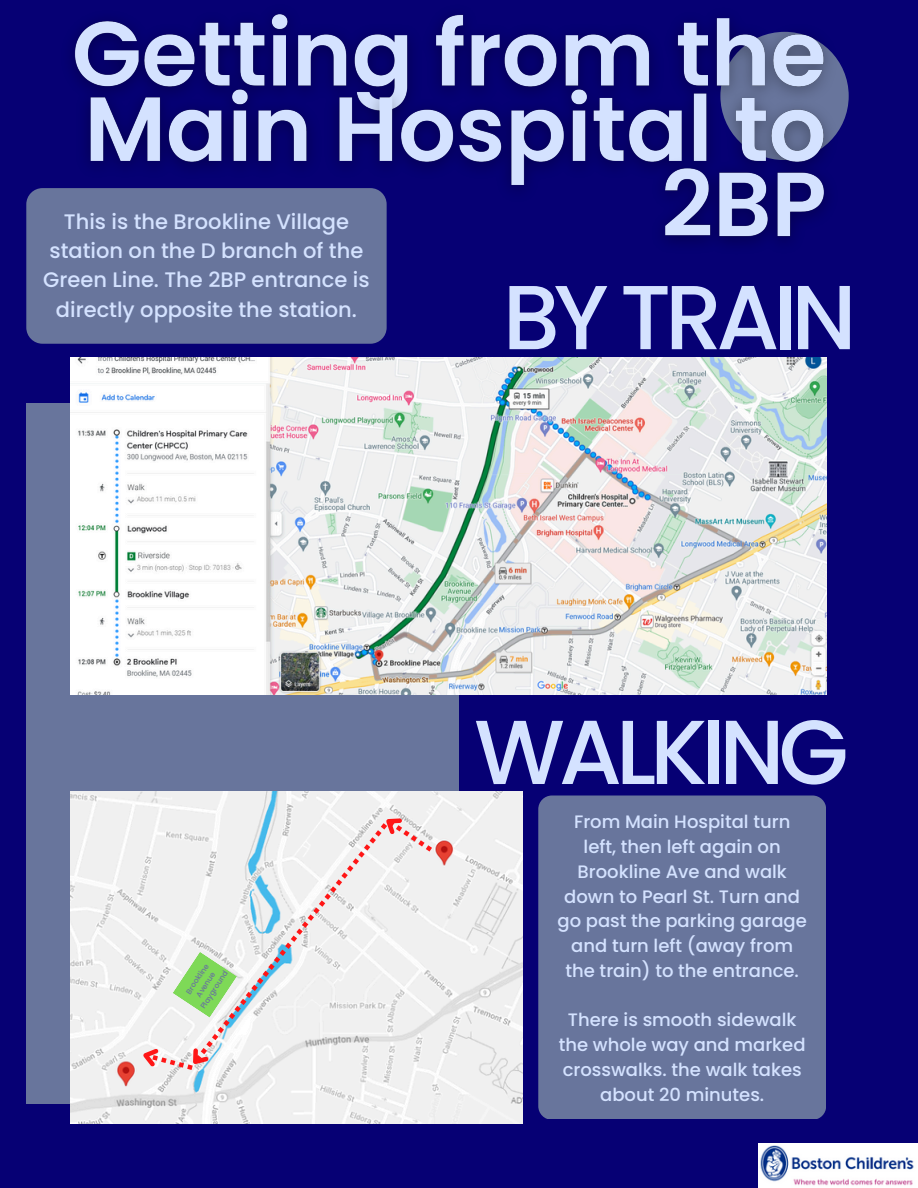
<style>
.page{position:relative;width:918px;height:1188px;background:#060074}
.page>*{position:absolute;margin:0;border:0;box-sizing:border-box;transform-origin:0 0}
.t1{font:500 90.9px "Poppins";letter-spacing:-.07em;color:#d4e2ff}
.t2{font:500 21px/29.2px "Poppins";color:#d4e2ff;text-align:center}
.t3{font:500 18px/24.8px "Poppins";color:#d4e2ff;text-align:center}
.t4{font:500 7.5px/10.1px "Poppins";color:#68759c;text-align:center}
</style>
<div class="page">
<div style="left:26px;top:403px;width:433px;height:701px;background:#68759c"></div>
<img style="left:70px;top:357px;width:756px;height:338px">
<div style="left:26px;top:188px;width:361px;height:156px;background:#68759c"></div>
<img style="left:758px;top:1143px;width:160px;height:45px">
<img style="left:70px;top:792px;width:453px;height:332px">
<svg style="left:172px;top:952px;width:23px;height:66px;background:#c8e8bb"></svg>
<img style="left:51px;top:14px;width:798px;height:255px">
<svg style="left:375px;top:806px;width:57px;height:46px;background:#edd7d7"></svg>
<svg style="left:195px;top:823px;width:192px;height:238px;background:#e4e9e6"></svg>
<svg style="left:135px;top:1041px;width:80px;height:35px;background:#edd0d1"></svg>
<div style="left:538px;top:796px;width:288px;height:323px;background:#68759c"></div>
<p class="t2" style="left:43px;top:207px;width:328px">This is the Brookline Village station on the D branch of the<br>Green Line. The 2BP entrance is directly opposite the station.</p>
<h3 class="t1" style="left:503px;top:254px;width:356px">BY TRAIN</h3>
<h4 class="t4" style="left:181px;top:994px;width:45px;rotate:-57deg">Brookline<br>Avenue<br>Playground</h4>
<h1 class="t1" style="left:474px;top:689px;width:376px">WALKING</h1>
<h4 class="t3" style="left:558px;top:810px;width:251px">From Main Hospital turn left, then left again on<br>Brookline Ave and walk down to Pearl St. Turn and go past the parking garage and turn left (away from the train) to the entrance.</h4>
<p class="t3" style="left:559px;top:1008px;width:248px">There is smooth sidewalk the whole way and marked crosswalks. the walk takes about 20 minutes.</p>
</div>
